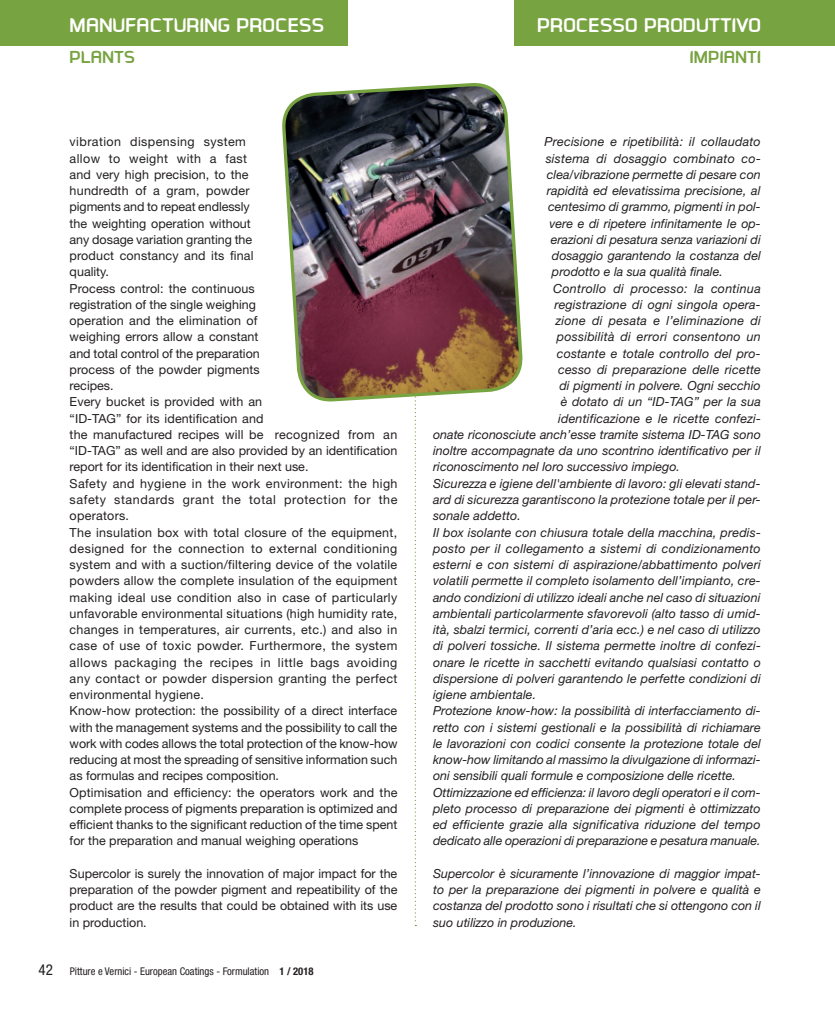
<style>
.page{position:relative;width:835px;height:1013px;background:#fff}
.page>*{position:absolute;margin:0;border:0;box-sizing:border-box;transform-origin:0 0}
.t1{font:700 20px "Ea Designer";color:#fff}
.t2{font:700 17.5px "Ea Designer";color:#78a341}
.t3{font:italic 12.5px/16.2px "Helvetica Neue";letter-spacing:.01em;color:#231f20;text-align:justify}
.t4{font:12.5px/16.2px "Helvetica Neue";letter-spacing:.01em;color:#231f20}
.t5{font:condensed 10.62px "Helvetica Neue";color:#231f20}
.s1{font-size:15px}
.s2{font-weight:700}
</style>
<div class="page">
<div style="left:0;top:0;width:347px;height:46px;background:#78a341"></div>
<div style="left:514px;top:0;width:320px;height:46px;background:#78a341"></div>
<svg style="left:414px;top:478px;width:2px;height:448px"></svg>
<img style="left:282px;top:8px;width:240px;height:468px">
<h1 class="t1" style="left:70px;top:13px;width:256px">MANUFACTURING PROCESS</h1>
<h2 class="t2" style="left:70px;top:47px;width:67px">PLANTS</h2>
<p class="t4" style="left:70px;top:134px;width:329px">vibration dispensing system<br>allow to weight with a fast<br>and very high precision, to the<br>hundredth of a gram, powder<br>pigments and to repeat endlessly<br>the weighting operation without<br>any dosage variation granting the<br>product constancy and its final<br>quality.<br>Process control: the continuous<br>registration of the single weighing<br>operation and the elimination of<br>weighing errors allow a constant<br>and total control of the preparation<br>process of the powder pigments<br>recipes.<br>Every bucket is provided with an<br>“ID-TAG” for its identification and<br>the manufactured recipes will be recognized from an “ID-TAG” as well and are also provided by an identification report for its identification in their next use.<br>Safety and hygiene in the work environment: the high safety standards grant the total protection for the operators.<br>The insulation box with total closure of the equipment, designed for the connection to external conditioning system and with a suction/filtering device of the volatile powders allow the complete insulation of the equipment making ideal use condition also in case of particularly unfavorable environmental situations (high humidity rate, changes in temperatures, air currents, etc.) and also in case of use of toxic powder. Furthermore, the system allows packaging the recipes in little bags avoiding any contact or powder dispersion granting the perfect environmental hygiene.<br>Know-how protection: the possibility of a direct interface with the management systems and the possibility to call the work with codes allows the total protection of the know-how reducing at most the spreading of sensitive information such as formulas and recipes composition.<br>Optimisation and efficiency: the operators work and the complete process of pigments preparation is optimized and efficient thanks to the significant reduction of the time spent for the preparation and manual weighing operations</p>
<p class="t4" style="left:70px;top:865px;width:329px;text-align:justify">Supercolor is surely the innovation of major impact for the preparation of the powder pigment and repeatibility of the product are the results that could be obtained with its use in production.</p>
<p class="t5" style="left:39px;top:965px;width:276px"><span class="s1">42</span> Pitture e Vernici - European Coatings - Formulation <span class="s2">1 / 2018</span></p>
<h1 class="t1" style="left:537px;top:13px;width:225px">PROCESSO PRODUTTIVO</h1>
<h2 class="t2" style="left:689px;top:47px;width:73px">IMPIANTI</h2>
<p class="t3" style="left:544px;top:134px;width:218px">Precisione e ripetibilità: il collaudato</p>
<p class="t3" style="left:545px;top:150px;width:217px">sistema di dosaggio combinato co-</p>
<p class="t3" style="left:547px;top:166px;width:215px">clea/vibrazione permette di pesare con</p>
<p class="t3" style="left:547px;top:182px;width:215px">rapidità ed elevatissima precisione, al</p>
<p class="t3" style="left:548px;top:199px;width:214px">centesimo di grammo, pigmenti in pol-</p>
<p class="t3" style="left:549px;top:215px;width:213px">vere e di ripetere infinitamente le op-</p>
<p class="t3" style="left:550px;top:231px;width:211px">erazioni di pesatura senza variazioni di</p>
<p class="t3" style="left:552px;top:247px;width:210px">dosaggio garantendo la costanza del</p>
<p class="t3" style="left:552px;top:264px;width:172px">prodotto e la sua qualità finale.</p>
<p class="t3" style="left:553px;top:280px;width:209px">Controllo di processo: la continua</p>
<p class="t3" style="left:554px;top:296px;width:208px">registrazione di ogni singola opera-</p>
<p class="t3" style="left:555px;top:312px;width:207px">zione di pesata e l’eliminazione di</p>
<p class="t3" style="left:557px;top:329px;width:205px">possibilità di errori consentono un</p>
<p class="t3" style="left:557px;top:345px;width:205px">costante e totale controllo del pro-</p>
<p class="t3" style="left:558px;top:361px;width:204px">cesso di preparazione delle ricette</p>
<p class="t3" style="left:559px;top:377px;width:203px">di pigmenti in polvere. Ogni secchio</p>
<p class="t3" style="left:560px;top:394px;width:202px">è dotato di un “ID-TAG” per la sua</p>
<p class="t3" style="left:558px;top:410px;width:204px">identificazione e le ricette confezi-</p>
<p class="t3" style="left:433px;top:426px;width:329px">onate riconosciute anch’esse tramite sistema ID-TAG sono</p>
<p class="t3" style="left:433px;top:442px;width:329px">inoltre accompagnate da uno scontrino identificativo per il</p>
<p class="t3" style="left:433px;top:459px;width:248px">riconoscimento nel loro successivo impiego.</p>
<p class="t3" style="left:433px;top:475px;width:329px">Sicurezza e igiene dell'ambiente di lavoro: gli elevati stand-</p>
<p class="t3" style="left:433px;top:491px;width:329px">ard di sicurezza garantiscono la protezione totale per il per-</p>
<p class="t3" style="left:433px;top:507px;width:89px">sonale addetto.</p>
<p class="t3" style="left:433px;top:524px;width:329px">Il box isolante con chiusura totale della macchina, predis-</p>
<p class="t3" style="left:433px;top:540px;width:329px">posto per il collegamento a sistemi di condizionamento</p>
<p class="t3" style="left:433px;top:556px;width:329px">esterni e con sistemi di aspirazione/abbattimento polveri</p>
<p class="t3" style="left:433px;top:572px;width:329px">volatili permette il completo isolamento dell’impianto, cre-</p>
<p class="t3" style="left:433px;top:589px;width:329px">ando condizioni di utilizzo ideali anche nel caso di situazioni</p>
<p class="t3" style="left:433px;top:605px;width:329px">ambientali particolarmente sfavorevoli (alto tasso di umid-</p>
<p class="t3" style="left:433px;top:621px;width:329px">ità, sbalzi termici, correnti d’aria ecc.) e nel caso di utilizzo</p>
<p class="t3" style="left:433px;top:637px;width:329px">di polveri tossiche. Il sistema permette inoltre di confezi-</p>
<p class="t3" style="left:433px;top:654px;width:329px">onare le ricette in sacchetti evitando qualsiasi contatto o</p>
<p class="t3" style="left:433px;top:670px;width:329px">dispersione di polveri garantendo le perfette condizioni di</p>
<p class="t3" style="left:433px;top:686px;width:105px">igiene ambientale.</p>
<p class="t3" style="left:433px;top:702px;width:329px">Protezione know-how: la possibilità di interfacciamento di-</p>
<p class="t3" style="left:433px;top:719px;width:329px">retto con i sistemi gestionali e la possibilità di richiamare</p>
<p class="t3" style="left:433px;top:735px;width:329px">le lavorazioni con codici consente la protezione totale del</p>
<p class="t3" style="left:433px;top:751px;width:329px">know-how limitando al massimo la divulgazione di informazi-</p>
<p class="t3" style="left:433px;top:767px;width:304px">oni sensibili quali formule e composizione delle ricette.</p>
<p class="t3" style="left:433px;top:784px;width:329px">Ottimizzazione ed efficienza: il lavoro degli operatori e il com-</p>
<p class="t3" style="left:433px;top:800px;width:329px">pleto processo di preparazione dei pigmenti è ottimizzato</p>
<p class="t3" style="left:433px;top:816px;width:329px">ed efficiente grazie alla significativa riduzione del tempo</p>
<p class="t3" style="left:433px;top:832px;width:329px">dedicato alle operazioni di preparazione e pesatura manuale.</p>
<p class="t3" style="left:433px;top:865px;width:329px">Supercolor è sicuramente l’innovazione di maggior impat&shy;to per la preparazione dei pigmenti in polvere e qualità e costanza del prodotto sono i risultati che si ottengono con il suo utilizzo in produzione.</p>
</div>
